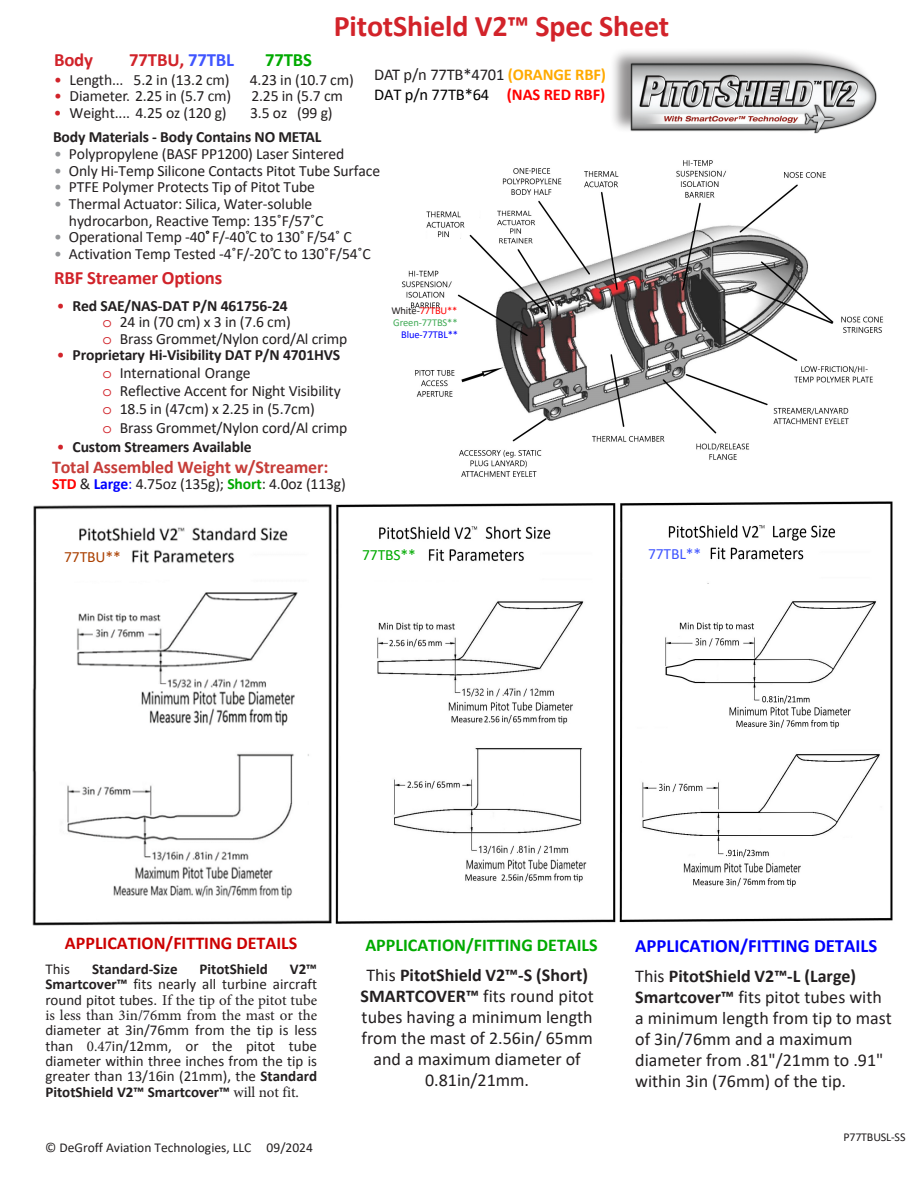
<style>
.page{position:relative;width:918px;height:1188px;background:#fff}
.page>*{position:absolute;margin:0;border:0;box-sizing:border-box;transform-origin:0 0}
.t1{font:700 30px "Calibri";letter-spacing:-.005em;color:#d2232a}
.t2{font:700 18.75px "Calibri";color:#00f}
.t3{font:700 18.75px "Calibri";letter-spacing:-.01em;color:#d1232a}
.t4{font:700 18.75px "Calibri";letter-spacing:-.01em;color:#d1232a}
.t5{font:700 18.75px "Calibri";letter-spacing:-.01em;color:#0a0}
.t6{font:18px/21px "Calibri";color:#231f20}
.t7{font:700 18px/29.1px "Calibri";color:#0a0}
.t8{font:700 18px "Calibri";letter-spacing:-.01em;color:#c63d39}
.t9{font:700 18px "Calibri";color:#c00}
.t10{font:16.5px/20px "Calibri";letter-spacing:-.01em;color:#231f20}
.t11{font:15.6px/18.3px "Calibri";letter-spacing:-.01em;color:#231f20}
.t12{font:700 15.6px "Calibri";letter-spacing:-.01em;color:#231f20}
.t13{font:15.6px "Calibri";letter-spacing:-.01em;color:#aa4000}
.t14{font:15.6px "Calibri";letter-spacing:-.01em;color:#0a0}
.t15{font:15.6px "Calibri";letter-spacing:-.01em;color:#4055ff}
.t16{font:15px/15.5px "Calibri";color:#231f20;text-align:right}
.t17{font:15px/15.5px "Minion Pro";color:#231f20}
.t18{font:700 15px "Calibri";color:#231f20}
.t19{font:13.5px "Calibri";color:#221e1f}
.t20{font:12px "Calibri";letter-spacing:-.015em;color:#221e1f}
.t21{font:10.5px/11.4px "Calibri";letter-spacing:-.015em;color:#40aa55}
.t22{font:10.5px "Calibri";letter-spacing:-.015em;color:#00f}
.s1{color:#4055ff}
.s2{color:#d1232a}
.s3{color:#939598}
.s4{font-weight:700}
.s5{font-family:"Courier Std";color:#d1232a}
.s6{font-weight:400;color:#d1232a}
.s7{font-weight:700;color:#f00}
.s8{font-weight:700;color:#00f}
.s9{color:#00f}
.s10{font-weight:700;color:#0a0}
.s11{font-weight:700;color:#fa0}
.s12{color:#000}
.s13{color:#231f20}
.s14{color:#f00}
.s15{font-family:"Calibri"}
.s16{font-family:"Minion Pro"}
.s17{font-weight:400;color:#231f20}
</style>
<div class="page">
<div style="left:609px;top:47px;width:266px;height:88px;background:#231f20;opacity:.5"></div>
<img style="left:616px;top:55px;width:261px;height:80px">
<img style="left:32px;top:505px;width:300px;height:421px">
<img style="left:401px;top:160px;width:482px;height:317px">
<img style="left:335px;top:503px;width:281px;height:421px">
<img style="left:619px;top:501px;width:274px;height:422px">
<h1 class="t1" style="left:334px;top:5px;width:337px">PitotShield V2™ Spec Sheet</h1>
<p class="t3" style="left:54px;top:46px;width:41px">Body</p>
<p class="t4" style="left:129px;top:46px;width:106px">77TBU, <span class="s1">77TBL</span></p>
<p class="t5" style="left:265px;top:46px;width:48px">77TBS</p>
<p class="t11" style="left:54px;top:70px;width:177px"><span class="s2">•</span> Length... 5.2 in (13.2 cm)</p>
<p class="t11" style="left:250px;top:70px;width:105px">4.23 in (10.7 cm)</p>
<p class="t11" style="left:54px;top:87px;width:179px"><span class="s2">•</span> Diameter. 2.25 in (5.7 cm)</p>
<p class="t11" style="left:251px;top:87px;width:93px">2.25 in (5.7 cm</p>
<p class="t11" style="left:54px;top:103px;width:174px"><span class="s2">•</span> Weight.... 4.25 oz (120 g)</p>
<p class="t11" style="left:250px;top:103px;width:84px">3.5 oz (99 g)</p>
<p class="t12" style="left:53px;top:126px;width:270px">Body Materials - Body Contains NO METAL</p>
<p class="t11" style="left:54px;top:145px;width:292px"><span class="s3">•</span> Polypropylene (BASF PP1200) Laser Sintered</p>
<p class="t11" style="left:54px;top:161px;width:328px"><span class="s3">•</span> Only Hi-Temp Silicone Contacts Pitot Tube Surface</p>
<p class="t11" style="left:54px;top:178px;width:262px"><span class="s3">•</span> PTFE Polymer Protects Tip of Pitot Tube</p>
<p class="t11" style="left:69px;top:195px;width:256px;line-height:16.6px;text-indent:-15px"><span class="s3">•</span> Thermal Actuator: Silica, Water-soluble hydrocarbon, Reactive Temp: 135˚F/57˚C</p>
<p class="t11" style="left:54px;top:227px;width:299px"><span class="s3">•</span> Operational Temp -40˚F/-40˚C to 130˚F/54˚ C</p>
<p class="t11" style="left:54px;top:244px;width:318px"><span class="s3">•</span> Activation Temp Tested -4˚F/-20˚C to 130˚F/54˚C</p>
<p class="t3" style="left:54px;top:264px;width:170px">RBF Streamer Options</p>
<p class="t11" style="left:103px;top:297px;width:246px;line-height:16.5px;text-indent:-46px"><span class="s2">•</span> <span class="s4">Red SAE/NAS-DAT P/N 461756-24<br></span><span class="s5">o</span> 24 in (70 cm) x 3 in (7.6 cm)<br><span class="s5">o</span> Brass Grommet/Nylon cord/Al crimp</p>
<p class="t11" style="left:103px;top:345px;width:246px;text-indent:-46px"><span class="s2">•</span> <span class="s4">Proprietary Hi-Visibility DAT P/N 4701HVS </span><span class="s5">o</span> International Orange<br><span class="s5">o</span> Reflective Accent for Night Visibility <span class="s5">o</span> 18.5 in (47cm) x 2.25 in (5.7cm)<br><span class="s5">o</span> Brass Grommet/Nylon cord/Al crimp</p>
<p class="t12" style="left:57px;top:436px;width:196px"><span class="s6">•</span> Custom Streamers Available</p>
<p class="t8" style="left:52px;top:455px;width:278px">Total Assembled Weight w/Streamer:</p>
<p class="t11" style="left:52px;top:474px;width:295px"><span class="s7">STD</span> &amp; <span class="s8">Large</span><span class="s9">:</span> 4.75oz (135g); <span class="s10">Short</span>: 4.0oz (113g)</p>
<p class="t10" style="left:374px;top:64px;width:234px">DAT p/n 77TB*4701 <span class="s11">(ORANGE RBF)<br></span><span class="s12">DAT p/n 77TB*64</span> <span class="s7">(NAS RED RBF)</span></p>
<p class="t21" style="left:391px;top:305px;width:68px"><span class="s13">White-</span><span class="s14">77TBU**<br></span>Green-77TBS**</p>
<p class="t22" style="left:401px;top:328px;width:58px">Blue-77TBL**</p>
<p class="t13" style="left:64px;top:546px;width:58px">77TBU**</p>
<p class="t14" style="left:362px;top:544px;width:55px">77TBS**</p>
<p class="t15" style="left:648px;top:543px;width:55px">77TBL**</p>
<p class="t9" style="left:65px;top:931px;width:234px">APPLICATION/FITTING DETAILS</p>
<p class="t16" style="left:45px;top:961px;width:26px">This</p>
<p class="t18" style="left:92px;top:958px;width:87px">Standard-Size</p>
<p class="t18" style="left:200px;top:958px;width:70px">PitotShield</p>
<p class="t16" style="left:45px;top:961px;width:273px"><span class="s4">V2™<br>Smartcover™</span> fits nearly all turbine aircraft</p>
<p class="t17" style="left:45px;top:992px;width:273px"><span class="s15">round pitot tubes.</span> If the tip of the pitot tube is less than 3in/76mm from the mast or the</p>
<p class="t16" style="left:45px;top:1022px;width:273px;text-align:justify">diameter at 3in/76mm from the tip is less than <span class="s16">0.47</span>in/12mm, or the pitot tube diameter within three inches from the tip is greater than 13/16in (21mm), the <span class="s4">Standard PitotShield V2™ Smartcover™</span> <span class="s16">will not fit.</span></p>
<p class="t19" style="left:45px;top:1138px;width:269px">© DeGroff Aviation Technologies, LLC 09/2024</p>
<p class="t7" style="left:365px;top:931px;width:234px">APPLICATION/FITTING DETAILS<br><span class="s17">This</span> <span class="s13">P</span><span class="s13">itotShield</span> <span class="s13">V2</span><span class="s13">™</span><span class="s13">-S</span> <span class="s13">(Short)</span></p>
<p class="t6" style="left:361px;top:985px;width:235px;text-align:center"><span class="s4">SMARTCOVER™</span> fits round pitot tubes having a minimum length from the mast of 2.56in/ 65mm and a maximum diameter of<br>0.81in/21mm.</p>
<p class="t2" style="left:635px;top:933px;width:244px">APPLICATION/FITTING DETAILS</p>
<p class="t6" style="left:635px;top:965px;width:258px">This <span class="s4">Pito</span><span class="s4">tShield V2™-L (Large)<br>Smartcover™</span> fits pitot tubes with a minimum length from tip to mast of 3in/76mm and a maximum diameter from .81"/21mm to .91" within 3in (76mm) of the tip.</p>
<p class="t20" style="left:843px;top:1129px;width:64px">P77TBUSL-SS</p>
</div>
